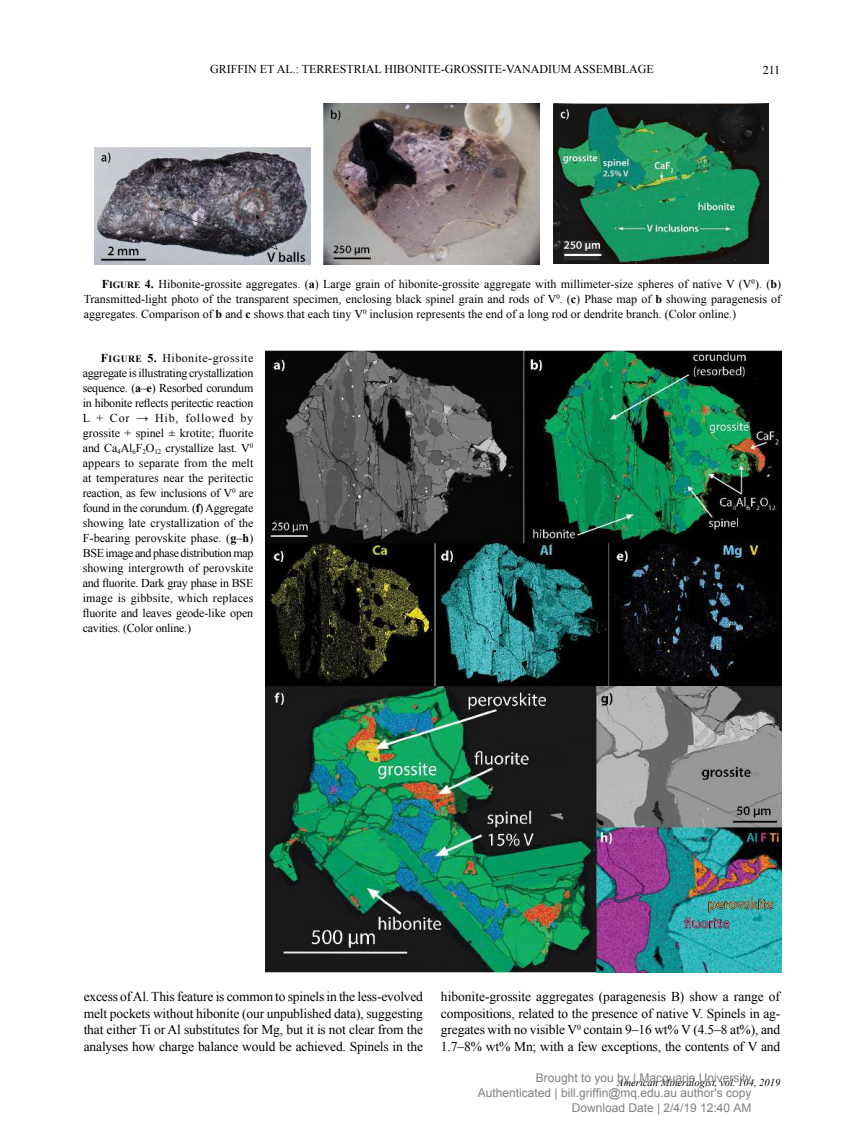
<style>
.page{position:relative;width:864px;height:1134px;background:#fff}
.page>*{position:absolute;margin:0;border:0;box-sizing:border-box;transform-origin:0 0}
.t1{font:13.5px/16.5px "Times New Roman";letter-spacing:-.01em;color:#000;text-align:justify}
.t2{font:12px/15px "Times New Roman";color:#000;text-align:justify}
.t3{font:12px/15px "Arial";color:#808080;text-align:right}
.t4{font:12px "Times";color:#000}
.t5{font:italic 10.5px "Times New Roman";color:#000}
.s1{font-family:"Times New Roman PS Bold MT SC800"}
.s2{font-family:"Times New Roman PS Bold MT SC800";font-size:9.6px}
.s3{font-weight:700}
</style>
<div class="page">
<img style="left:94px;top:147px;width:216px;height:117px">
<img style="left:324px;top:104px;width:215px;height:160px">
<img style="left:553px;top:104px;width:216px;height:160px">
<img style="left:266px;top:351px;width:516px;height:622px">
<p class="t2" style="left:210px;top:61px;width:445px">GRIFFIN ET AL.: TERRESTRIAL HIBONITE-GROSSITE-VANADIUM ASSEMBLAGE</p>
<p class="t4" style="left:763px;top:62px;width:19px">211</p>
<p class="t2" style="left:84px;top:278px;width:699px;text-indent:18px"><span class="s1">F</span><span class="s2">IGURE</span> <span class="s1">4.</span> Hibonite-grossite aggregates. (<span class="s3">a</span>) Large grain of hibonite-grossite aggregate with millimeter-size spheres of native V (V<sup>0</sup>). (<span class="s3">b</span>)<br>Transmitted-light photo of the transparent specimen, enclosing black spinel grain and rods of V<sup>0</sup>. (<span class="s3">c</span>) Phase map of <span class="s3">b</span> showing paragenesis of aggregates. Comparison of <span class="s3">b</span> and <span class="s3">c</span> shows that each tiny V<sup>0</sup> inclusion represents the end of a long rod or dendrite branch. (Color online.)</p>
<p class="t2" style="left:83px;top:352px;width:172px;text-indent:18px"><span class="s1">F</span><span class="s2">IGURE</span> <span class="s1">5.</span> Hibonite-grossite aggregate is illustrating crystallization sequence. (<span class="s3">a</span>–<span class="s3">e</span>) Resorbed corundum in hibonite reflects peritectic reaction L + Cor → Hib, followed by grossite + spinel ± krotite; fluorite and Ca<sub>4</sub>Al<sub>6</sub>F<sub>2</sub>O<sub>12</sub> crystallize last. V<sup>0 </sup>appears to separate from the melt at temperatures near the peritectic reaction, as few inclusions of V<sup>0</sup> are found in the corundum. (<span class="s3">f</span>) Aggregate showing late crystallization of the F-bearing perovskite phase. (<span class="s3">g</span>–<span class="s3">h</span>)<br>BSE image and phase distribution map showing intergrowth of perovskite and fluorite. Dark gray phase in BSE image is gibbsite, which replaces fluorite and leaves geode-like open cavities. (Color online.)</p>
<p class="t1" style="left:84px;top:990px;width:341px">excess of Al. This feature is common to spinels in the less-evolved melt pockets without hibonite (our unpublished data), suggesting that either Ti or Al substitutes for Mg, but it is not clear from the analyses how charge balance would be achieved. Spinels in the</p>
<p class="t1" style="left:441px;top:990px;width:341px">hibonite-grossite aggregates (paragenesis B) show a range of compositions, related to the presence of native V. Spinels in ag&shy;gregates with no visible V<sup>0</sup> contain 9–16 wt% V (4.5–8 at%), and 1.7–8% wt% Mn; with a few exceptions, the contents of V and</p>
<p class="t3" style="left:478px;top:1071px;width:275px">Brought to you by | Macquarie University<br>Authenticated | bill.griffin@mq.edu.au author's copy<br>Download Date | 2/4/19 12:40 AM</p>
<p class="t5" style="left:617px;top:1079px;width:165px">American Mineralogist, vol. 104, 2019</p>
</div>
